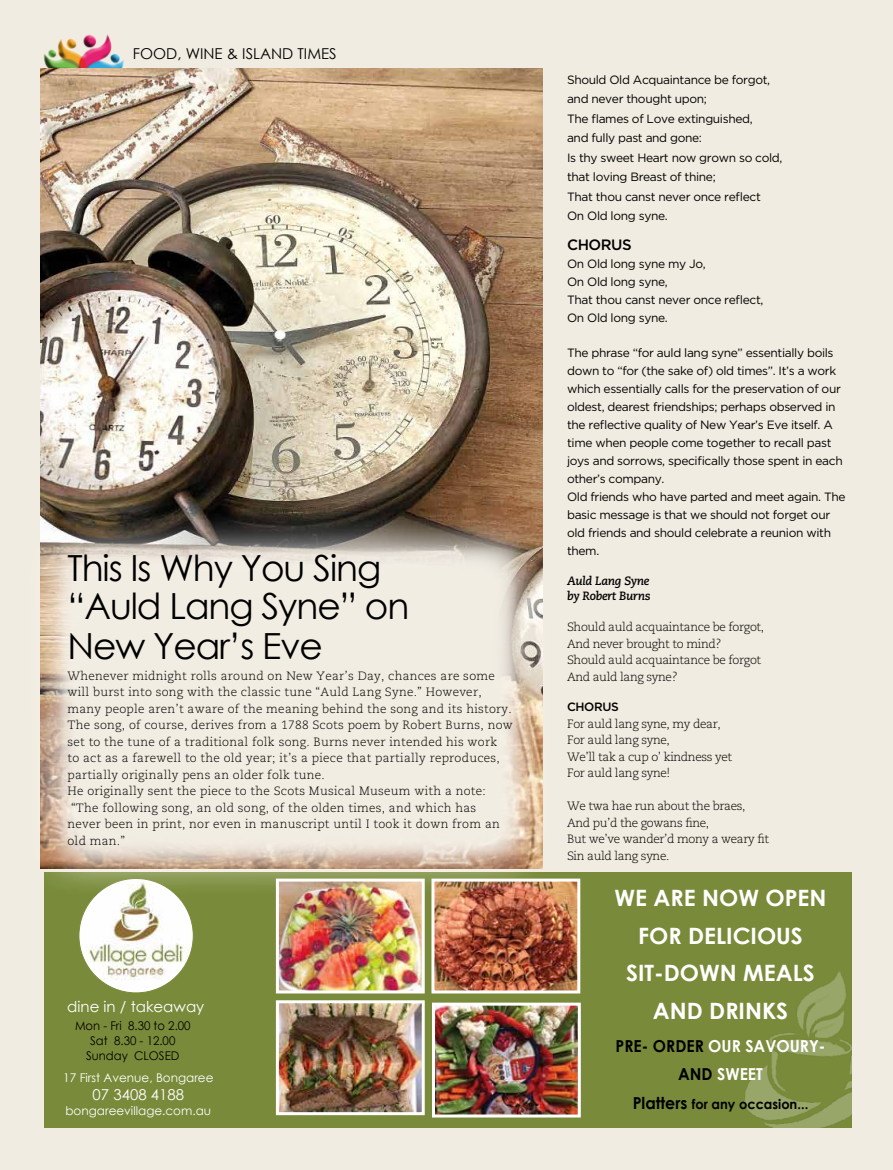
<style>
.page{position:relative;width:893px;height:1170px;background:#fff}
.page>*{position:absolute;margin:0;border:0;box-sizing:border-box;transform-origin:0 0}
.t1{font:36px/39px "Century Gothic";letter-spacing:-.03em;color:#000}
.t2{font:700 22.5px/37.5px "Century Gothic";color:#fff;text-align:center}
.t3{font:700 16.5px/28.5px "Century Gothic";color:#fff;text-align:center;scale:.96 1}
.t4{font:15px "Century Gothic";color:#fff}
.t5{font:15px "Century Gothic";color:#000}
.t6{font:500 15px "Gotham";letter-spacing:-.03em;color:#000}
.t7{font:700 13.5px "Century Gothic";color:#000;scale:.96 1}
.t8{font:12px/18px "Gotham";letter-spacing:-.03em;color:#000}
.t9{font:300 12px/16.5px "Caecilia LT Pro 45";letter-spacing:.02em;color:#000}
.t10{font:300 12px/16.5px "Caecilia LT Pro 45";letter-spacing:-.03em;color:#000}
.t11{font:12px "Century Gothic";color:#fff}
.t12{font:12px/15px "Century Gothic";color:#000;text-align:center;scale:.96 1}
.t13{font:italic 700 12px/15px "Caecilia LT Pro 76";letter-spacing:-.03em;color:#000}
.t14{font:500 12px "Gotham";letter-spacing:-.03em;color:#000}
.s1{color:#000}
.s2{font-size:16.5px}
</style>
<div class="page">
<div style="left:0;top:0;width:893px;height:1169px;background:#f1ece1"></div>
<img style="left:43px;top:34px;width:81px;height:34px">
<div style="left:44px;top:872px;width:807px;height:255px;background:#798b3a"></div>
<img style="left:280px;top:1004px;width:141px;height:106px">
<div style="left:276px;top:1000px;width:149px;height:114px;border:3px solid #fff"></div>
<img style="left:280px;top:901px;width:141px;height:88px">
<div style="left:276px;top:878px;width:149px;height:115px;border:3px solid #fff"></div>
<img style="left:435px;top:882px;width:141px;height:107px">
<div style="left:431px;top:878px;width:149px;height:115px;border:3px solid #fff"></div>
<img style="left:436px;top:1006px;width:141px;height:107px">
<div style="left:432px;top:1002px;width:149px;height:115px;border:3px solid #fff"></div>
<img style="left:79px;top:878px;width:114px;height:114px;border-radius:57px">
<img style="left:744px;top:971px;width:107px;height:156px">
<img style="left:40px;top:68px;width:502px;height:438px">
<img style="left:40px;top:506px;width:520px;height:395px">
<svg style="left:58px;top:546px;width:462px;height:315px"></svg>
<p class="t5" style="left:133px;top:43px;width:205px">FOOD, WINE &amp; ISLAND TIMES</p>
<h1 class="t1" style="left:68px;top:548px;width:343px">This Is Why You Sing “Auld Lang Syne” on<br>New Year’s Eve</h1>
<p class="t9" style="left:68px;top:667px;width:447px">Whenever midnight rolls around on New Year’s Day, chances are some will burst into song with the classic tune “Auld Lang Syne.” However, many people aren’t aware of the meaning behind the song and its history.<br>The song, of course, derives from a 1788 Scots poem by Robert Burns, now set to the tune of a traditional folk song. Burns never intended his work<br>to act as a farewell to the old year; it’s a piece that partially reproduces, partially originally pens an older folk tune.<br>He originally sent the piece to the Scots Musical Museum with a note: “The following song, an old song, of the olden times, and which has<br>never been in print, nor even in manuscript until I took it down from an old man.”</p>
<p class="t4" style="left:67px;top:996px;width:138px">dine in / takeaway</p>
<p class="t12" style="left:75px;top:1017px;width:122px">Mon - Fri 8.30 to 2.00<br>Sat 8.30 - 12.00<br>Sunday CLOSED</p>
<p class="t11" style="left:63px;top:1069px;width:152px">17 First Avenue, Bongaree</p>
<p class="t4" style="left:93px;top:1083px;width:93px">07 3408 4188</p>
<p class="t11" style="left:65px;top:1102px;width:147px">bongareevillage.com.au</p>
<p class="t8" style="left:567px;top:69px;width:217px;line-height:19.5px">Should Old Acquaintance be forgot, and never thought upon;<br>The flames of Love extinguished,<br>and fully past and gone:<br>Is thy sweet Heart now grown so cold, that loving Breast of thine;<br>That thou canst never once reflect<br>On Old long syne.</p>
<p class="t6" style="left:567px;top:235px;width:66px">CHORUS</p>
<p class="t8" style="left:567px;top:255px;width:198px">On Old long syne my Jo,<br>On Old long syne,<br>That thou canst never once reflect,<br>On Old long syne.</p>
<p class="t8" style="left:567px;top:343px;width:280px">The phrase “for auld lang syne” essentially boils down to “for (the sake of) old times”. It’s a work which essentially calls for the preservation of our oldest, dearest friendships; perhaps observed in the reflective quality of New Year’s Eve itself. A time when people come together to recall past joys and sorrows, specifically those spent in each other’s company.<br>Old friends who have parted and meet again. The basic message is that we should not forget our old friends and should celebrate a reunion with them.</p>
<p class="t13" style="left:567px;top:573px;width:85px">Auld Lang Syne by Robert Burns</p>
<p class="t10" style="left:567px;top:618px;width:199px">Should auld acquaintance be forgot,<br>And never brought to mind?<br>Should auld acquaintance be forgot<br>And auld lang syne?</p>
<p class="t14" style="left:567px;top:698px;width:53px">CHORUS</p>
<p class="t10" style="left:567px;top:714px;width:167px">For auld lang syne, my dear,<br>For auld lang syne,<br>We’ll tak a cup o’ kindness yet<br>For auld lang syne!</p>
<p class="t10" style="left:567px;top:797px;width:204px">We twa hae run about the braes,<br>And pu’d the gowans fine,<br>But we’ve wander’d mony a weary fit<br>Sin auld lang syne.</p>
<h2 class="t2" style="left:614px;top:878px;width:214px">WE ARE NOW OPEN<br>FOR DELICIOUS<br>SIT-DOWN MEALS<br>AND DRINKS</h2>
<h3 class="t3" style="left:615px;top:1030px;width:220px"><span class="s1">PRE- ORDER</span> OUR SAVOURY-<br><span class="s1">AND</span> SWEET</h3>
<p class="t7" style="left:633px;top:1093px;width:184px"><span class="s2">Platters</span> for any occasion...</p>
</div>
